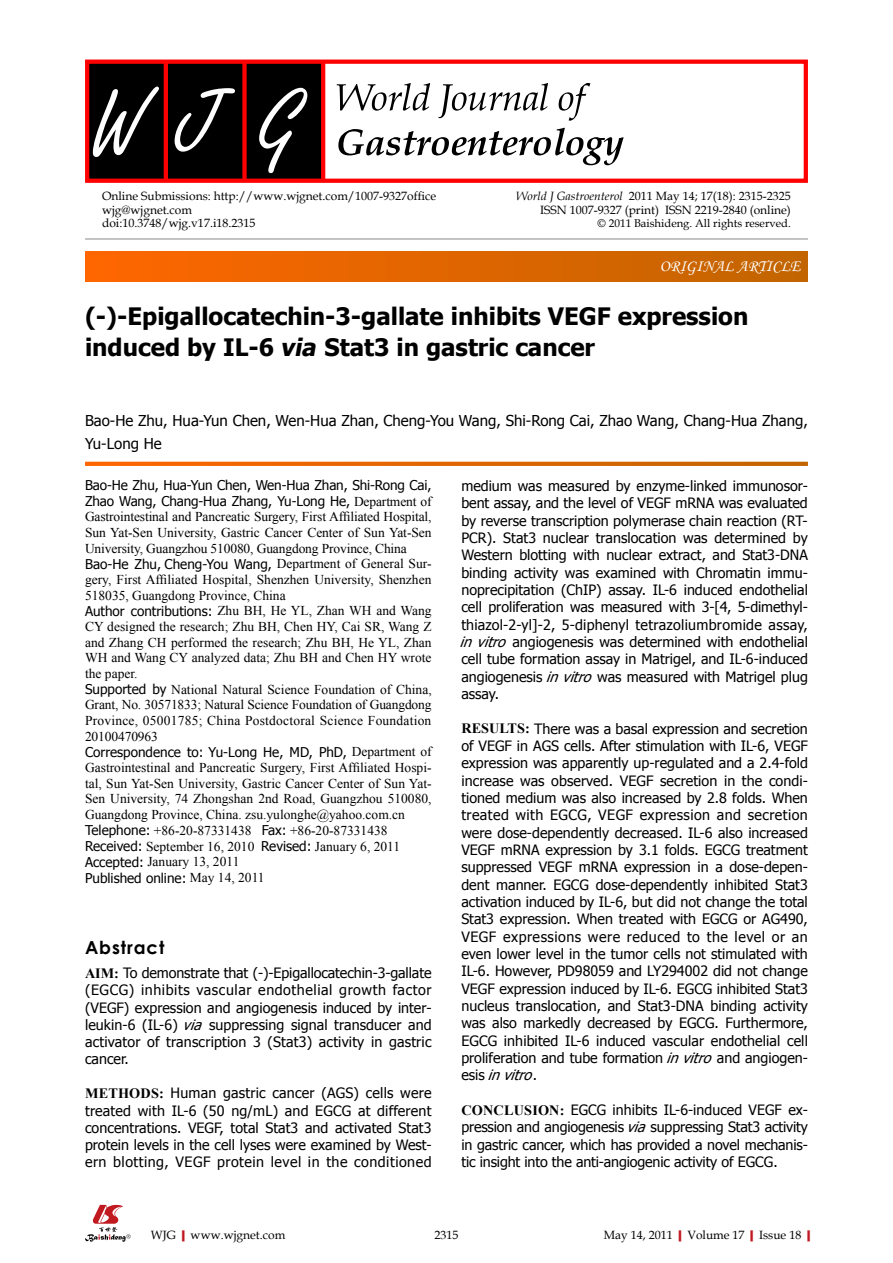
<style>
.page{position:relative;width:893px;height:1263px;background:#fff}
.page>*{position:absolute;margin:0;border:0;box-sizing:border-box;transform-origin:0 0}
.t1{font:700 24px/31.5px "Tahoma";color:#000}
.t2{font:700 18px "Century Gothic";letter-spacing:.05em;color:#000}
.t3{font:16.5px "Monotype Corsiva";color:#fff}
.t4{font:15px/22.5px "Tahoma";color:#000}
.t5{font:14.25px/17.4px "Tahoma";color:#000;text-align:justify}
.t6{font:13.5px/15.8px "Times New Roman";color:#000}
.t7{font:13.5px/15.8px "Tahoma";letter-spacing:-.01em;color:#000}
.t8{font:12px/13.5px "Book Antiqua";color:#000;text-align:right}
.t9{font:11.25px "Book Antiqua";color:#000}
.s1{font-style:italic}
.s2{font-family:"Times New Roman"}
.s3{font-family:"Tahoma"}
.s4{font-family:"Times New Roman";font-weight:700}
.s5{font-weight:700;color:#c01920}
</style>
<div class="page">
<div style="left:85px;top:252px;width:723px;height:29px;background:linear-gradient(to right,#f60,#c16500)"></div>
<hr style="left:85px;top:239px;width:723px;height:1px;background:#898989">
<div style="left:87px;top:61px;width:236px;height:121px;background:#000"></div>
<hr style="left:164px;top:61px;width:4px;height:121px;background:#f00">
<div style="left:242px;top:61px;width:5px;height:121px;background:#f00"></div>
<hr style="left:321px;top:61px;width:4px;height:121px;background:#f00">
<div style="left:85px;top:60px;width:723px;height:123px;border:4px solid #f00"></div>
<svg style="left:259px;top:88px;width:48px;height:85px"></svg>
<svg style="left:175px;top:88px;width:60px;height:64px"></svg>
<svg style="left:93px;top:87px;width:66px;height:70px"></svg>
<svg style="left:337px;top:83px;width:253px;height:38px"></svg>
<svg style="left:338px;top:128px;width:286px;height:37px"></svg>
<svg style="left:85px;top:1205px;width:46px;height:37px"></svg>
<svg style="left:85px;top:462px;width:723px;height:4px;background:#e06703"></svg>
<p class="t8" style="left:102px;top:189px;width:336px;text-align:left">Online Submissions: http://www.wjgnet.com/1007-9327office wjg@wjgnet.com<br>doi:10.3748/wjg.v17.i18.2315</p>
<p class="t8" style="left:516px;top:189px;width:276px"><span class="s1">World J Gastroenterol</span> 2011 May 14; 17(18): 2315-2325<br>ISSN 1007-9327 (print) ISSN 2219-2840 (online)</p>
<p class="t9" style="left:598px;top:215px;width:195px">© 2011 Baishideng. All rights reserved.</p>
<p class="t3" style="left:660px;top:256px;width:142px">ORIGINAL ARTICLE</p>
<h1 class="t1" style="left:85px;top:298px;width:665px">(-)-Epigallocatechin-3-gallate inhibits VEGF expression induced by IL-6 <span class="s1">via</span> Stat3 in gastric cancer</h1>
<p class="t4" style="left:85px;top:409px;width:724px">Bao-He Zhu, Hua-Yun Chen, Wen-Hua Zhan, Cheng-You Wang, Shi-Rong Cai, Zhao Wang, Chang-Hua Zhang,<br>Yu-Long He</p>
<p class="t7" style="left:85px;top:477px;width:348px">Bao-He Zhu, Hua-Yun Chen, Wen-Hua Zhan, Shi-Rong Cai,<br>Zhao Wang, Chang-Hua Zhang, Yu-Long He, <span class="s2">Department of</span></p>
<p class="t6" style="left:85px;top:509px;width:348px;text-align:justify">Gastrointestinal and Pancreatic Surgery, First Affiliated Hospital, Sun Yat-Sen University, Gastric Cancer Center of Sun Yat-Sen University, Guangzhou 510080, Guangdong Province, China</p>
<p class="t7" style="left:85px;top:555px;width:348px">Bao-He Zhu, Cheng-You Wang, <span class="s2">Department of General Sur-</span></p>
<p class="t6" style="left:85px;top:571px;width:348px">gery, First Affiliated Hospital, Shenzhen University, Shenzhen 518035, Guangdong Province, China<br><span class="s3">Author contributions:</span> Zhu BH, He YL, Zhan WH and Wang CY designed the research; Zhu BH, Chen HY, Cai SR, Wang Z and Zhang CH performed the research; Zhu BH, He YL, Zhan WH and Wang CY analyzed data; Zhu BH and Chen HY wrote the paper.<br><span class="s3">Supported by</span> National Natural Science Foundation of China, Grant, No. 30571833; Natural Science Foundation of Guangdong Province, 05001785; China Postdoctoral Science Foundation 20100470963</p>
<p class="t7" style="left:85px;top:743px;width:348px">Correspondence to: Yu-Long He, MD, PhD, <span class="s2">Department of</span></p>
<p class="t6" style="left:85px;top:759px;width:348px">Gastrointestinal and Pancreatic Surgery, First Affiliated Hospi&shy;tal, Sun Yat-Sen University, Gastric Cancer Center of Sun Yat-Sen University, 74 Zhongshan 2nd Road, Guangzhou 510080, Guangdong Province, China. zsu.yulonghe@yahoo.com.cn <span class="s3">Telephone:</span> +86-20-87331438 <span class="s3">Fax:</span> +86-20-87331438<br><span class="s3">Received:</span> September 16, 2010 <span class="s3">Revised:</span> January 6, 2011<br><span class="s3">Accepted:</span> January 13, 2011</p>
<p class="t7" style="left:85px;top:869px;width:181px">Published online: <span class="s2">May 14, 2011</span></p>
<p class="t5" style="left:459px;top:476px;width:350px">medium was measured by enzyme-linked immunosor&shy;bent assay, and the level of VEGF mRNA was evaluated by reverse transcription polymerase chain reaction (RT-PCR). Stat3 nuclear translocation was determined by Western blotting with nuclear extract, and Stat3-DNA binding activity was examined with Chromatin immu&shy;noprecipitation (ChIP) assay. IL-6 induced endothelial cell proliferation was measured with 3-[4, 5-dimethyl&shy;thiazol-2-yl]-2, 5-diphenyl tetrazoliumbromide assay, <span class="s1">invitro</span> angiogenesis was determined with endothelial cell tube formation assay in Matrigel, and IL-6-induced angiogenesis <span class="s1">invitro</span> was measured with Matrigel plug assay.</p>
<p class="t5" style="left:461px;top:719px;width:348px"><span class="s4">RESULTS:</span> There was a basal expression and secretion of VEGF in AGS cells. After stimulation with IL-6, VEGF expression was apparently up-regulated and a 2.4-fold increase was observed. VEGF secretion in the condi&shy;tioned medium was also increased by 2.8 folds. When treated with EGCG, VEGF expression and secretion were dose-dependently decreased. IL-6 also increased VEGF mRNA expression by 3.1 folds. EGCG treatment suppressed VEGF mRNA expression in a dose-depen&shy;dent manner. EGCG dose-dependently inhibited Stat3 activation induced by IL-6, but did not change the total Stat3 expression. When treated with EGCG or AG490, VEGF expressions were reduced to the level or an even lower level in the tumor cells not stimulated with IL-6. However, PD98059 and LY294002 did not change VEGF expression induced by IL-6. EGCG inhibited Stat3 nucleus translocation, and Stat3-DNA binding activity was also markedly decreased by EGCG. Furthermore, EGCG inhibited IL-6 induced vascular endothelial cell proliferation and tube formation <span class="s1">invitro</span> and angiogen&shy;e s i s <span class="s1">invitro</span>.</p>
<p class="t5" style="left:461px;top:1100px;width:348px"><span class="s4">CONCLUSION:</span> EGCG inhibits IL-6-induced VEGF ex&shy;pression and angiogenesis <span class="s1">via</span>suppressing Stat3 activity in gastric cancer, which has provided a novel mechanis&shy;tic insight into the anti-angiogenic activity of EGCG.</p>
<p class="t2" style="left:85px;top:934px;width:81px">Abstract</p>
<p class="t5" style="left:85px;top:964px;width:348px"><span class="s4">AIM:</span> To demonstrate that (-)-Epigallocatechin-3-gallate (EGCG) inhibits vascular endothelial growth factor (VEGF) expression and angiogenesis induced by inter&shy;leukin-6 (IL-6) <span class="s1">via</span> suppressing signal transducer and activator of transcription 3 (Stat3) activity in gastric cancer.</p>
<p class="t5" style="left:85px;top:1084px;width:348px"><span class="s4">METHODS:</span> Human gastric cancer (AGS) cells were treated with IL-6 (50 ng/mL) and EGCG at different concentrations. VEGF, total Stat3 and activated Stat3 protein levels in the cell lyses were examined by West&shy;ern blotting, VEGF protein level in the conditioned</p>
<p class="t8" style="left:151px;top:1227px;width:136px">WJG<span class="s5">|</span>www.wjgnet.com</p>
<p class="t8" style="left:604px;top:1227px;width:214px">May 14, 2011<span class="s5">|</span>Volume 17<span class="s5">|</span>Issue 18<span class="s5">|</span></p>
<p class="t8" style="left:434px;top:1227px;width:25px">2315</p>
</div>
